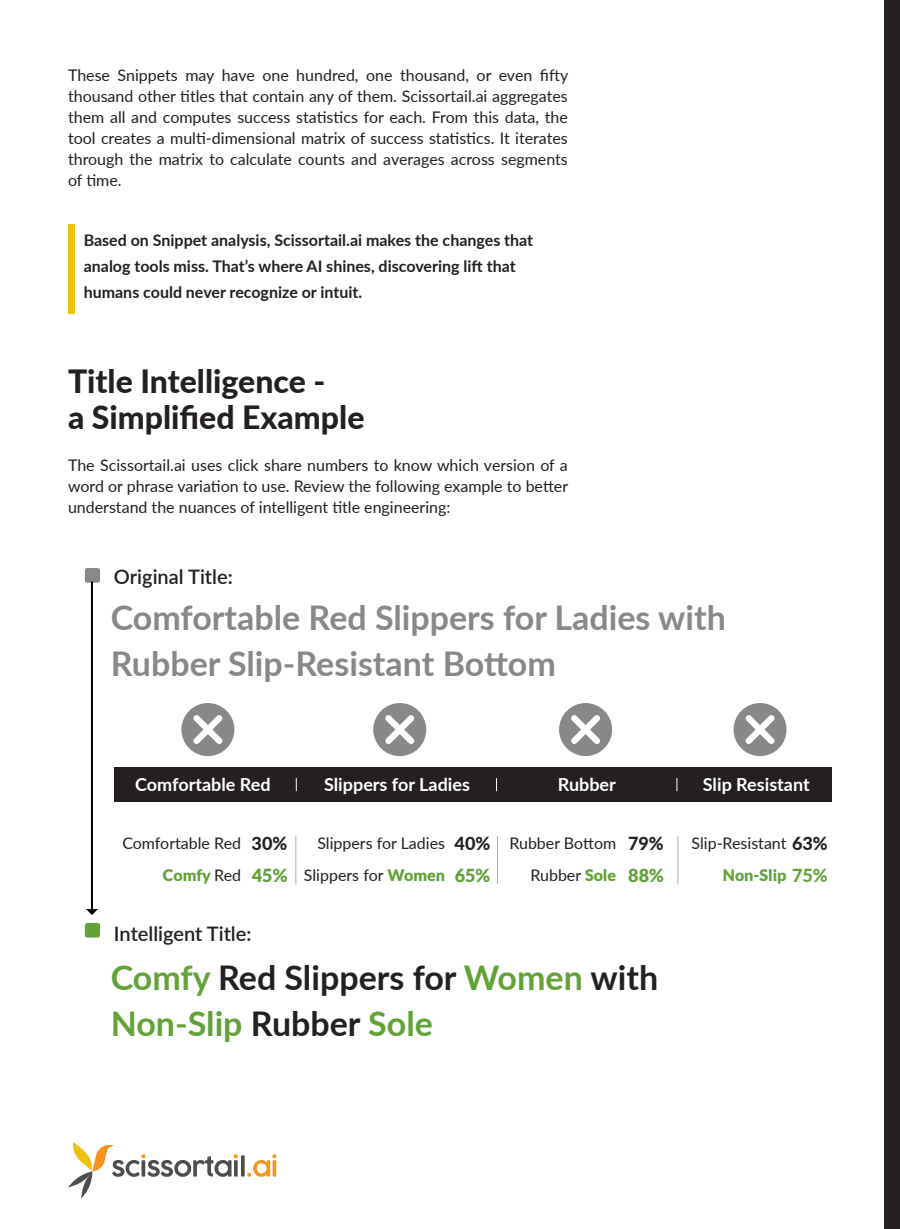
<style>
.page{position:relative;width:900px;height:1229px;background:#fff}
.page>*{position:absolute;margin:0;border:0;box-sizing:border-box;transform-origin:0 0}
.t1{font:700 34px/46px "Lato";color:#86888a}
.t2{font:700 34px/46px "Lato";color:#241f21}
.t3{font:800 32px/36px "Lato";color:#241f21}
.t4{font:600 20px "Lato";color:#241f21}
.t5{font:700 18px "Lato";color:#fff}
.t6{font:800 18px "Lato";color:#241f21}
.t7{font:900 18px "Lato";color:#62a238}
.t8{font:800 18px "Lato";color:#62a238}
.t9{font:16px/21px "Lato";color:#241f21;text-align:right}
.t10{font:700 16px/26px "Lato";color:#241f21}
.t11{font:900 16px "Lato";color:#62a238}
.s1{font-weight:900;color:#62a238}
.s2{color:#62a238}
</style>
<div class="page">
<div style="left:885px;top:0;width:15px;height:1228px;background:#241f21"></div>
<svg style="left:68px;top:1142px;width:208px;height:56px"></svg>
<svg style="left:85px;top:568px;width:15px;height:14px"></svg>
<svg style="left:85px;top:922px;width:15px;height:15px"></svg>
<div style="left:114px;top:767px;width:718px;height:34px;background:#241f21"></div>
<svg style="left:296px;top:778px;width:1px;height:13px"></svg>
<svg style="left:496px;top:778px;width:1px;height:13px"></svg>
<svg style="left:676px;top:778px;width:1px;height:13px"></svg>
<hr style="left:295px;top:835px;width:1px;height:49px;background:#adafb2">
<hr style="left:497px;top:835px;width:1px;height:49px;background:#adafb2">
<hr style="left:677px;top:835px;width:1px;height:49px;background:#adafb2">
<hr style="left:91px;top:581px;width:2px;height:328px;background:#000">
<svg style="left:86px;top:909px;width:12px;height:6px"></svg>
<div style="left:734px;top:703px;width:53px;height:53px;background:#86888a;border-radius:50%"></div>
<svg style="left:745px;top:715px;width:30px;height:29px"></svg>
<div style="left:559px;top:703px;width:53px;height:53px;background:#86888a;border-radius:50%"></div>
<svg style="left:571px;top:715px;width:29px;height:29px"></svg>
<div style="left:373px;top:703px;width:53px;height:53px;background:#86888a;border-radius:50%"></div>
<svg style="left:385px;top:715px;width:30px;height:29px"></svg>
<div style="left:181px;top:703px;width:53px;height:53px;background:#86888a;border-radius:50%"></div>
<svg style="left:193px;top:715px;width:30px;height:29px"></svg>
<div style="left:68px;top:224px;width:7px;height:90px;background:#edc20d"></div>
<p class="t9" style="left:68px;top:64px;width:502px;text-align:justify">These Snippets may have one hundred, one thousand, or even fifty thousand other titles that contain any of them. Scissortail.ai aggregates them all and computes success statistics for each. From this data, the tool creates a multi-dimensional matrix of success statistics. It iterates through the matrix to calculate counts and averages across segments of time.</p>
<p class="t10" style="left:84px;top:226px;width:451px">Based on Snippet analysis, Scissortail.ai makes the changes that analog tools miss. That’s where AI shines, discovering lift that humans could never recognize or intuit.</p>
<h2 class="t3" style="left:68px;top:362px;width:298px">Title Intelligence -<br>a Simplified Example</h2>
<p class="t9" style="left:68px;top:454px;width:502px;text-align:justify">The Scissortail.ai uses click share numbers to know which version of a word or phrase variation to use. Review the following example to better understand the nuances of intelligent title engineering:</p>
<p class="t4" style="left:114px;top:562px;width:120px">Original Title:</p>
<h1 class="t1" style="left:111px;top:593px;width:617px">Comfortable Red Slippers for Ladies with<br>Rubber Slip-Resistant Bottom</h1>
<p class="t5" style="left:135px;top:770px;width:137px">Comfortable Red</p>
<p class="t5" style="left:324px;top:770px;width:147px">Slippers for Ladies</p>
<p class="t5" style="left:558px;top:770px;width:60px">Rubber</p>
<p class="t5" style="left:703px;top:770px;width:108px">Slip Resistant</p>
<p class="t9" style="left:122px;top:826px;width:120px;line-height:32px">Comfortable Red<br><span class="s1">Comfy</span> Red</p>
<p class="t9" style="left:304px;top:826px;width:143px;line-height:32px">Slippers for Ladies<br>Slippers for <span class="s1">Women</span></p>
<p class="t9" style="left:692px;top:831px;width:96px">Slip-Resistant</p>
<p class="t9" style="left:509px;top:826px;width:108px;line-height:32px">Rubber Bottom<br>Rubber <span class="s1">Sole</span></p>
<p class="t6" style="left:252px;top:830px;width:37px">30%</p>
<p class="t7" style="left:252px;top:865px;width:37px">45%</p>
<p class="t6" style="left:455px;top:830px;width:37px">40%</p>
<p class="t7" style="left:455px;top:865px;width:37px">65%</p>
<p class="t6" style="left:628px;top:830px;width:37px">79%</p>
<p class="t7" style="left:628px;top:865px;width:37px">88%</p>
<p class="t6" style="left:792px;top:830px;width:37px">63%</p>
<p class="t8" style="left:792px;top:862px;width:37px">75%</p>
<p class="t11" style="left:723px;top:865px;width:65px">Non-Slip</p>
<p class="t4" style="left:114px;top:919px;width:139px">Intelligent Title:</p>
<h1 class="t2" style="left:111px;top:953px;width:549px"><span class="s2">Comfy</span> Red Slippers for <span class="s2">Women</span> with<br><span class="s2">Non-Slip</span> Rubber <span class="s2">Sole</span></h1>
</div>
